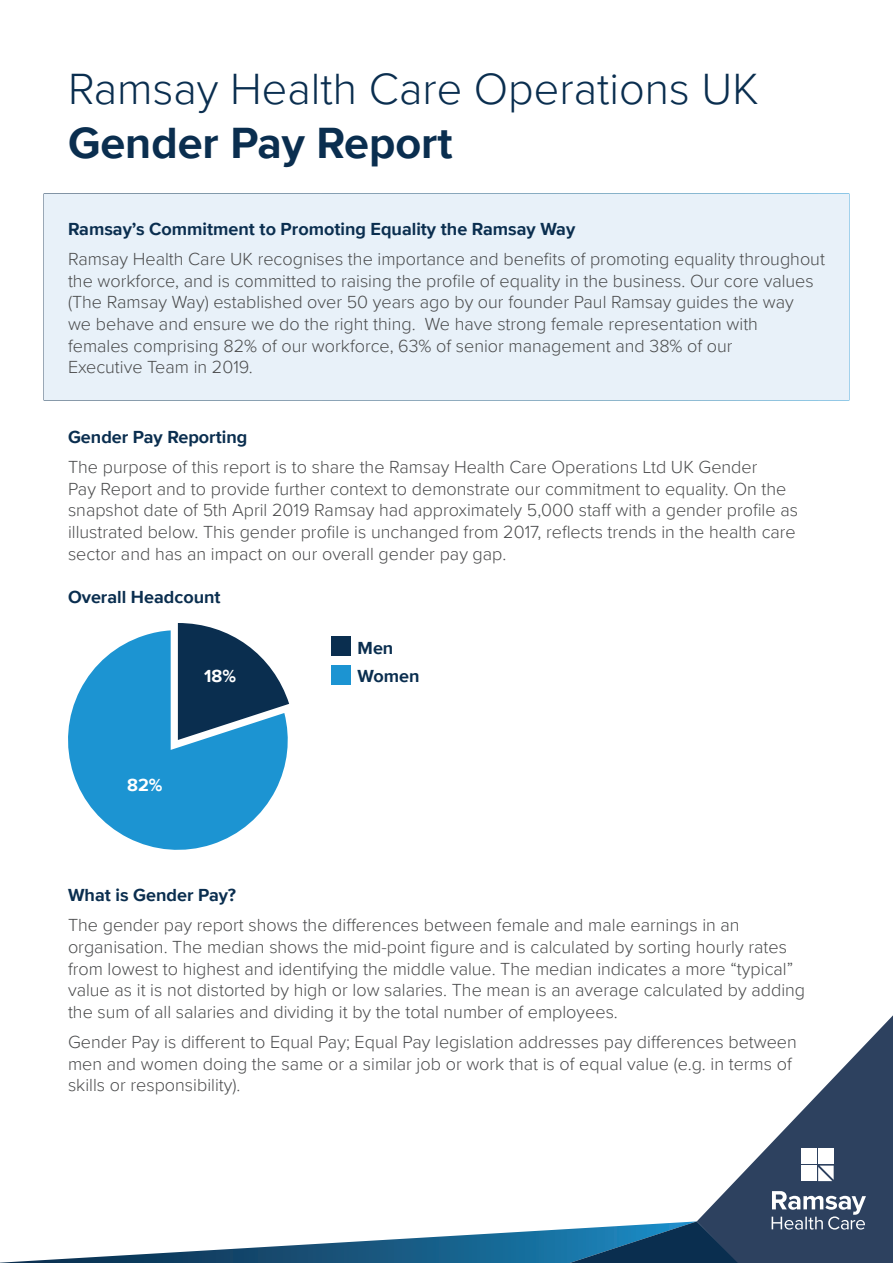
<style>
.page{position:relative;width:893px;height:1263px;background:#fff}
.page>*{position:absolute;margin:0;border:0;box-sizing:border-box;transform-origin:0 0}
.t1{font:300 45px "Proxima Nova";color:#0a2e4f}
.t2{font:700 45px "Proxima Nova";color:#0a2e4f}
.t3{font:300 18px/21.6px "Proxima Nova";color:#4b4c4d}
.t4{font:700 18px/29px "Proxima Nova";color:#0a2e4f}
.t5{font:700 18px "Proxima Nova";color:#fff}
</style>
<div class="page">
<svg style="left:0;top:1221px;width:697px;height:42px"></svg>
<svg style="left:697px;top:1015px;width:196px;height:248px;fill:#2d415f"></svg>
<svg style="left:772px;top:1191px;width:94px;height:38px"></svg>
<div style="left:801px;top:1148px;width:15px;height:16px;background:#fff"></div>
<div style="left:818px;top:1148px;width:16px;height:16px;background:#fff"></div>
<div style="left:801px;top:1165px;width:15px;height:16px;background:#fff"></div>
<svg style="left:818px;top:1165px;width:16px;height:16px"></svg>
<div style="left:44px;top:193px;width:805px;height:207px;background:#e8f1f9;border:2px solid #fff"></div>
<svg style="left:68px;top:630px;width:222px;height:220px;fill:#1c94d2"></svg>
<svg style="left:178px;top:623px;width:111px;height:117px"></svg>
<div style="left:331px;top:637px;width:19px;height:19px;background:#0a2e4f"></div>
<div style="left:331px;top:665px;width:19px;height:20px;background:#1c94d2"></div>
<h1 class="t1" style="left:68px;top:55px;width:692px">Ramsay Health Care Operations UK</h1>
<h1 class="t2" style="left:68px;top:109px;width:386px">Gender Pay Report</h1>
<p class="t4" style="left:68px;top:214px;width:509px">Ramsay’s Commitment to Promoting Equality the Ramsay Way</p>
<p class="t3" style="left:68px;top:247px;width:758px">Ramsay Health Care UK recognises the importance and benefits of promoting equality throughout the workforce, and is committed to raising the profile of equality in the business. Our core values (The Ramsay Way) established over 50 years ago by our founder Paul Ramsay guides the way<br>we behave and ensure we do the right thing. We have strong female representation with<br>females comprising 82% of our workforce, 63% of senior management and 38% of our<br>Executive Team in 2019.</p>
<p class="t4" style="left:68px;top:422px;width:181px">Gender Pay Reporting</p>
<p class="t3" style="left:68px;top:455px;width:731px">The purpose of this report is to share the Ramsay Health Care Operations Ltd UK Gender<br>Pay Report and to provide further context to demonstrate our commitment to equality. On the snapshot date of 5th April 2019 Ramsay had approximately 5,000 staff with a gender profile as illustrated below. This gender profile is unchanged from 2017, reflects trends in the health care sector and has an impact on our overall gender pay gap.</p>
<p class="t4" style="left:68px;top:582px;width:154px">Overall Headcount</p>
<p class="t5" style="left:127px;top:771px;width:37px">82%</p>
<p class="t5" style="left:204px;top:663px;width:33px">18%</p>
<p class="t4" style="left:358px;top:633px;width:63px">Men<br>Women</p>
<p class="t4" style="left:68px;top:880px;width:170px">What is Gender Pay?</p>
<p class="t3" style="left:68px;top:914px;width:739px">The gender pay report shows the differences between female and male earnings in an organisation. The median shows the mid-point figure and is calculated by sorting hourly rates from lowest to highest and identifying the middle value. The median indicates a more “typical” value as it is not distorted by high or low salaries. The mean is an average calculated by adding the sum of all salaries and dividing it by the total number of employees.</p>
<p class="t3" style="left:68px;top:1030px;width:730px">Gender Pay is different to Equal Pay; Equal Pay legislation addresses pay differences between men and women doing the same or a similar job or work that is of equal value (e.g. in terms of skills or responsibility).</p>
</div>
